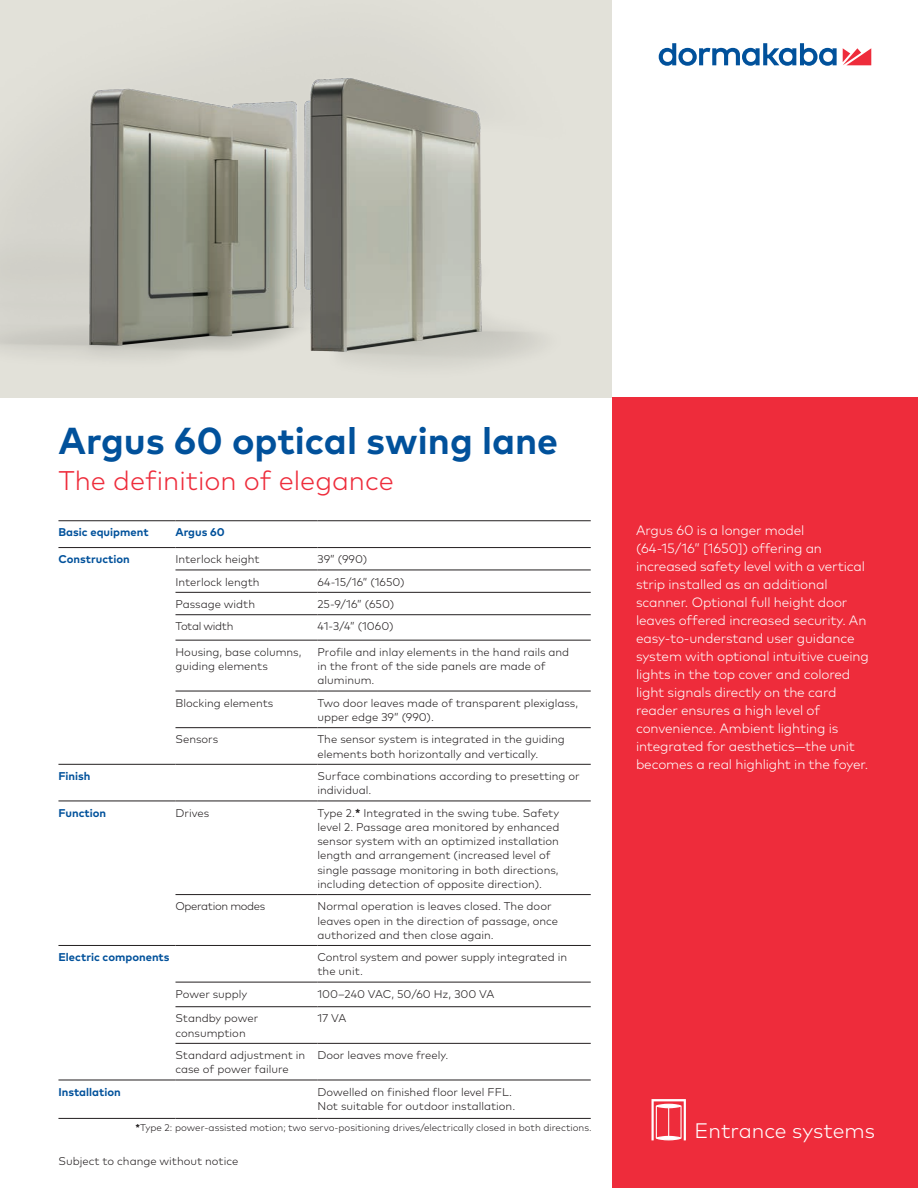
<style>
.page{position:relative;width:918px;height:1188px;background:#fff}
.page>*{position:absolute;margin:0;border:0;box-sizing:border-box;transform-origin:0 0}
.t1{font:700 37.5px "Mark Pro";color:#01519b}
.t2{font:300 27px "Mark Pro";color:#ee2c3b}
.t3{font:300 21px "Mark Pro";color:#fff}
.t4{font:300 13.5px/18px "Mark Pro";letter-spacing:-.01em;color:#fff}
.t5{font:300 11.25px/14.2px "Mark Pro";color:#231f20}
.t6{font:700 11.25px "Mark Pro";color:#01519b}
.t7{font:300 11.25px "Mark Pro";letter-spacing:-.03em;color:#231f20}
.t8{font:300 9.75px "Mark Pro";color:#231f20}
.s1{font-weight:700}
</style>
<div class="page">
<svg style="left:843px;top:48px;width:28px;height:17px"></svg>
<svg style="left:659px;top:43px;width:178px;height:23px"></svg>
<div style="left:612px;top:397px;width:306px;height:791px;background:#ee2c3b"></div>
<img style="left:0;top:0;width:612px;height:397px">
<svg style="left:652px;top:1099px;width:34px;height:41px"></svg>
<hr style="left:58px;top:520px;width:118px;height:1px;background:#231f20">
<hr style="left:176px;top:520px;width:142px;height:1px;background:#231f20">
<hr style="left:318px;top:520px;width:273px;height:1px;background:#231f20">
<hr style="left:58px;top:547px;width:118px;height:1px;background:#231f20">
<hr style="left:176px;top:547px;width:142px;height:1px;background:#231f20">
<hr style="left:318px;top:547px;width:273px;height:1px;background:#231f20">
<hr style="left:318px;top:982px;width:273px;height:1px;background:#231f20">
<hr style="left:318px;top:1118px;width:273px;height:1px;background:#231f20">
<hr style="left:176px;top:614px;width:142px;height:1px;background:#231f20">
<hr style="left:318px;top:614px;width:273px;height:1px;background:#231f20">
<hr style="left:176px;top:691px;width:142px;height:1px;background:#231f20">
<hr style="left:318px;top:691px;width:273px;height:1px;background:#231f20">
<hr style="left:58px;top:764px;width:118px;height:1px;background:#231f20">
<hr style="left:58px;top:801px;width:118px;height:1px;background:#231f20">
<hr style="left:176px;top:894px;width:142px;height:1px;background:#231f20">
<hr style="left:58px;top:945px;width:118px;height:1px;background:#231f20">
<hr style="left:176px;top:982px;width:142px;height:1px;background:#231f20">
<hr style="left:176px;top:1043px;width:142px;height:1px;background:#231f20">
<hr style="left:318px;top:1043px;width:273px;height:1px;background:#231f20">
<hr style="left:176px;top:1080px;width:142px;height:1px;background:#231f20">
<hr style="left:318px;top:1080px;width:273px;height:1px;background:#231f20">
<hr style="left:176px;top:1118px;width:142px;height:1px;background:#231f20">
<hr style="left:176px;top:592px;width:142px;height:1px;background:#231f20">
<hr style="left:318px;top:592px;width:273px;height:1px;background:#231f20">
<hr style="left:318px;top:945px;width:273px;height:1px;background:#231f20">
<hr style="left:58px;top:1080px;width:118px;height:1px;background:#231f20">
<hr style="left:176px;top:640px;width:142px;height:1px;background:#231f20">
<hr style="left:318px;top:640px;width:273px;height:1px;background:#231f20">
<hr style="left:176px;top:945px;width:142px;height:1px;background:#231f20">
<hr style="left:176px;top:1006px;width:142px;height:1px;background:#231f20">
<hr style="left:318px;top:1006px;width:273px;height:1px;background:#231f20">
<hr style="left:176px;top:570px;width:142px;height:1px;background:#231f20">
<hr style="left:318px;top:570px;width:273px;height:1px;background:#231f20">
<hr style="left:176px;top:764px;width:142px;height:1px;background:#231f20">
<hr style="left:318px;top:764px;width:273px;height:1px;background:#231f20">
<hr style="left:318px;top:894px;width:273px;height:1px;background:#231f20">
<hr style="left:176px;top:727px;width:142px;height:1px;background:#231f20">
<hr style="left:318px;top:727px;width:273px;height:1px;background:#231f20">
<hr style="left:58px;top:1118px;width:118px;height:1px;background:#231f20">
<hr style="left:176px;top:801px;width:142px;height:1px;background:#231f20">
<hr style="left:318px;top:801px;width:273px;height:1px;background:#231f20">
<h1 class="t1" style="left:58px;top:413px;width:501px">Argus 60 optical swing lane</h1>
<h2 class="t2" style="left:58px;top:461px;width:337px">The definition of elegance</h2>
<p class="t6" style="left:58px;top:524px;width:92px">Basic equipment</p>
<p class="t6" style="left:175px;top:524px;width:51px">Argus 60</p>
<p class="t6" style="left:58px;top:551px;width:73px">Construction</p>
<p class="t5" style="left:175px;top:551px;width:85px">Interlock height</p>
<p class="t5" style="left:318px;top:551px;width:51px">39” (990)</p>
<p class="t5" style="left:175px;top:574px;width:86px">Interlock length</p>
<p class="t5" style="left:318px;top:574px;width:89px">64-15/16” (1650)</p>
<p class="t5" style="left:175px;top:596px;width:81px">Passage width</p>
<p class="t5" style="left:318px;top:596px;width:78px">25-9/16” (650)</p>
<p class="t7" style="left:175px;top:618px;width:59px">Total width</p>
<p class="t5" style="left:318px;top:618px;width:78px">41-3/4” (1060)</p>
<p class="t5" style="left:175px;top:644px;width:128px">Housing, base columns, guiding elements</p>
<p class="t5" style="left:318px;top:644px;width:253px">Profile and inlay elements in the hand rails and in the front of the side panels are made of aluminum.</p>
<p class="t5" style="left:175px;top:695px;width:99px">Blocking elements</p>
<p class="t5" style="left:318px;top:695px;width:262px">Two door leaves made of transparent plexiglass, upper edge 39” (990).</p>
<p class="t5" style="left:175px;top:731px;width:44px">Sensors</p>
<p class="t5" style="left:318px;top:731px;width:249px">The sensor system is integrated in the guiding elements both horizontally and vertically.</p>
<p class="t6" style="left:58px;top:767px;width:34px">Finish</p>
<p class="t5" style="left:318px;top:768px;width:264px">Surface combinations according to presetting or individual.</p>
<p class="t6" style="left:58px;top:804px;width:49px">Function</p>
<p class="t5" style="left:175px;top:805px;width:35px">Drives</p>
<p class="t5" style="left:318px;top:805px;width:244px">Type 2.<span class="s1">*</span> Integrated in the swing tube. Safety level 2. Passage area monitored by enhanced sensor system with an optimized installation length and arrangement (increased level of single passage monitoring in both directions, including detection of opposite direction).</p>
<p class="t7" style="left:175px;top:898px;width:91px">Operation modes</p>
<p class="t5" style="left:318px;top:898px;width:242px">Normal operation is leaves closed. The door leaves open in the direction of passage, once authorized and then close again.</p>
<p class="t6" style="left:58px;top:949px;width:113px">Electric components</p>
<p class="t5" style="left:318px;top:949px;width:251px">Control system and power supply integrated in the unit.</p>
<p class="t5" style="left:175px;top:986px;width:73px">Power supply</p>
<p class="t5" style="left:318px;top:986px;width:178px">100–240 VAC, 50/60 Hz, 300 VA</p>
<p class="t5" style="left:175px;top:1010px;width:84px">Standby power consumption</p>
<p class="t5" style="left:318px;top:1010px;width:30px">17 VA</p>
<p class="t5" style="left:175px;top:1047px;width:131px">Standard adjustment in case of power failure</p>
<p class="t5" style="left:318px;top:1047px;width:133px">Door leaves move freely.</p>
<p class="t6" style="left:58px;top:1083px;width:64px">Installation</p>
<p class="t5" style="left:318px;top:1084px;width:199px">Dowelled on finished floor level FFL.<br>Not suitable for outdoor installation.</p>
<p class="t8" style="left:135px;top:1121px;width:458px"><span class="s1">*</span>Type 2: power-assisted motion; two servo-positioning drives/electrically closed in both directions.</p>
<p class="t5" style="left:58px;top:1153px;width:181px">Subject to change without notice</p>
<p class="t4" style="left:636px;top:521px;width:234px">Argus 60 is a longer model (64-15/16” [1650]) offering an increased safety level with a vertical strip installed as an additional scanner. Optional full height door leaves offered increased security. An easy-to-understand user guidance system with optional intuitive cueing lights in the top cover and colored light signals directly on the card reader ensures a high level of convenience. Ambient lighting is integrated for aesthetics—the unit becomes a real highlight in the foyer.</p>
<h3 class="t3" style="left:695px;top:1115px;width:182px">Entrance systems</h3>
</div>
